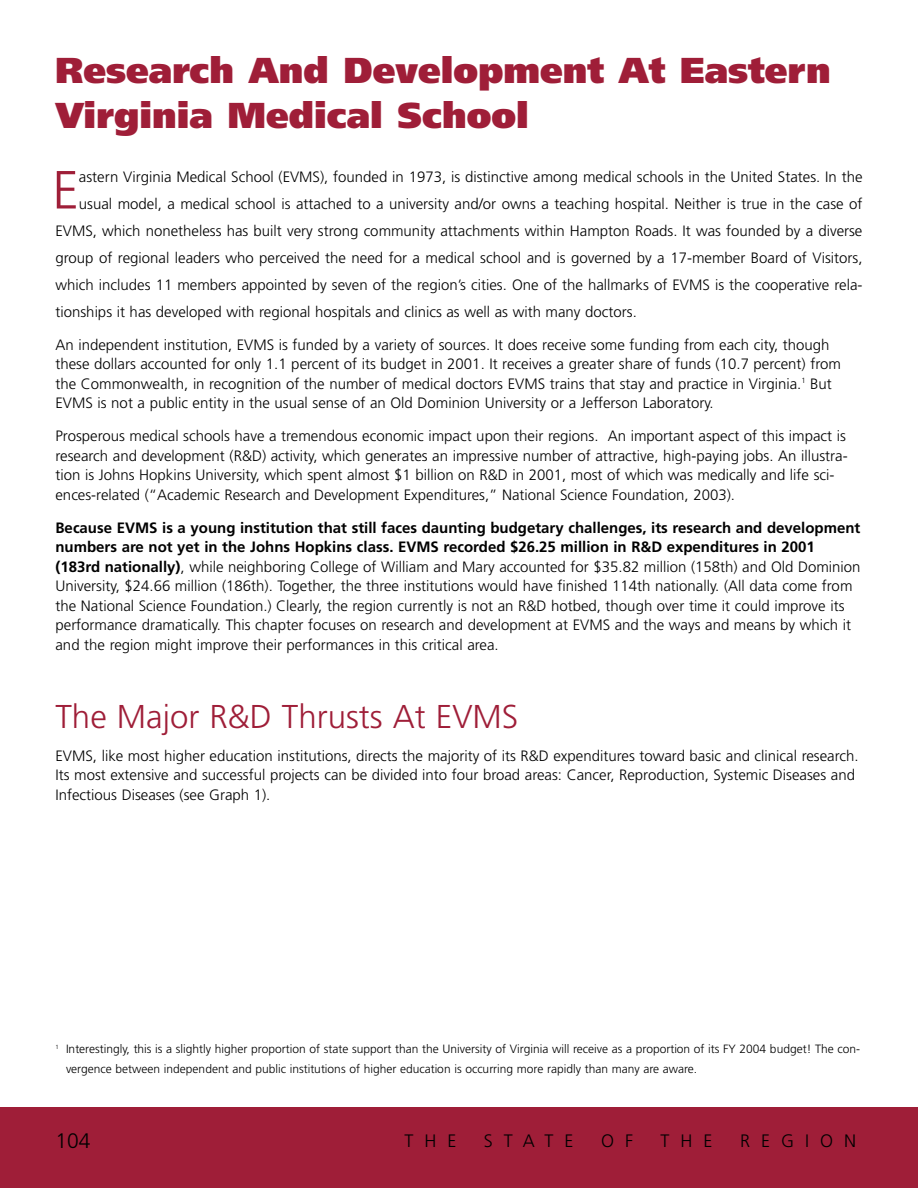
<style>
.page{position:relative;width:918px;height:1188px;background:#fff}
.page>*{position:absolute;margin:0;border:0;box-sizing:border-box;transform-origin:0 0}
.t1{font:300 53.7px "Frutiger";color:#9f1e38}
.t2{font:900 36px/45px "Frutiger";color:#9f1e38}
.t3{font:300 33px "Frutiger";color:#9f1e38}
.t4{font:300 21px "Frutiger";color:#000}
.t5{font:300 18px "Frutiger";letter-spacing:.61em;color:#000}
.t6{font:300 15px/19.5px "Frutiger";color:#000}
.t7{font:300 12px/19.5px "Frutiger";color:#000}
.s1{font-weight:700}
</style>
<div class="page">
<div style="left:0;top:1107px;width:918px;height:81px;background:#9f1e38"></div>
<h2 class="t2" style="left:56px;top:50px;width:777px">Research And Development At Eastern<br>Virginia Medical School</h2>
<h1 class="t1" style="left:52px;top:168px;width:28px">E</h1>
<p class="t6" style="left:79px;top:168px;width:785px">astern Virginia Medical School (EVMS), founded in 1973, is distinctive among medical schools in the United States. In the</p>
<p class="t6" style="left:79px;top:195px;width:785px">usual model, a medical school is attached to a university and/or owns a teaching hospital. Neither is true in the case of</p>
<p class="t6" style="left:56px;top:222px;width:808px">EVMS, which nonetheless has built very strong community attachments within Hampton Roads. It was founded by a diverse</p>
<p class="t6" style="left:56px;top:249px;width:809px">group of regional leaders who perceived the need for a medical school and is governed by a 17-member Board of Visitors,</p>
<p class="t6" style="left:56px;top:276px;width:809px">which includes 11 members appointed by seven of the region’s cities. One of the hallmarks of EVMS is the cooperative rela-</p>
<p class="t6" style="left:56px;top:303px;width:583px">tionships it has developed with regional hospitals and clinics as well as with many doctors.</p>
<p class="t6" style="left:56px;top:336px;width:787px">An independent institution, EVMS is funded by a variety of sources. It does receive some funding from each city, though these dollars accounted for only 1.1 percent of its budget in 2001. It receives a greater share of funds (10.7 percent) from the Commonwealth, in recognition of the number of medical doctors EVMS trains that stay and practice in Virginia.<sup>1</sup> But EVMS is not a public entity in the usual sense of an Old Dominion University or a Jefferson Laboratory.</p>
<p class="t6" style="left:56px;top:427px;width:794px">Prosperous medical schools have a tremendous economic impact upon their regions. An important aspect of this impact is research and development (R&amp;D) activity, which generates an impressive number of attractive, high-paying jobs. An illustra&shy;tion is Johns Hopkins University, which spent almost $1 billion on R&amp;D in 2001, most of which was medically and life sci&shy;ences-related (“Academic Research and Development Expenditures,” National Science Foundation, 2003).</p>
<p class="t6" style="left:56px;top:519px;width:807px"><span class="s1">Because EVMS is a young institution that still faces daunting budgetary challenges, its research and development numbers are not yet in the Johns Hopkins class. EVMS recorded $26.25 million in R&amp;D expenditures in 2001 (183rd nationally)</span>, while neighboring College of William and Mary accounted for $35.82 million (158th) and Old Dominion University, $24.66 million (186th). Together, the three institutions would have finished 114th nationally. (All data come from the National Science Foundation.) Clearly, the region currently is not an R&amp;D hotbed, though over time it could improve its performance dramatically. This chapter focuses on research and development at EVMS and the ways and means by which it and the region might improve their performances in this critical area.</p>
<h3 class="t3" style="left:56px;top:703px;width:464px">The Major R&amp;D Thrusts At EVMS</h3>
<p class="t6" style="left:56px;top:747px;width:805px">EVMS, like most higher education institutions, directs the majority of its R&amp;D expenditures toward basic and clinical research.<br>Its most extensive and successful projects can be divided into four broad areas: Cancer, Reproduction, Systemic Diseases and<br>Infectious Diseases (see Graph 1).</p>
<p class="t7" style="left:66px;top:1040px;width:796px;text-indent:-10px"><sup>1</sup> Interestingly, this is a slightly higher proportion of state support than the University of Virginia will receive as a proportion of its FY 2004 budget! The con&shy;vergence between independent and public institutions of higher education is occurring more rapidly than many are aware.</p>
<h3 class="t4" style="left:56px;top:1132px;width:37px">104</h3>
<p class="t5" style="left:404px;top:1133px;width:54px">THE</p>
<p class="t5" style="left:484px;top:1133px;width:91px">STATE</p>
<p class="t5" style="left:601px;top:1133px;width:33px">O F</p>
<p class="t5" style="left:661px;top:1133px;width:54px">THE</p>
<p class="t5" style="left:740px;top:1133px;width:118px">REGION</p>
</div>
